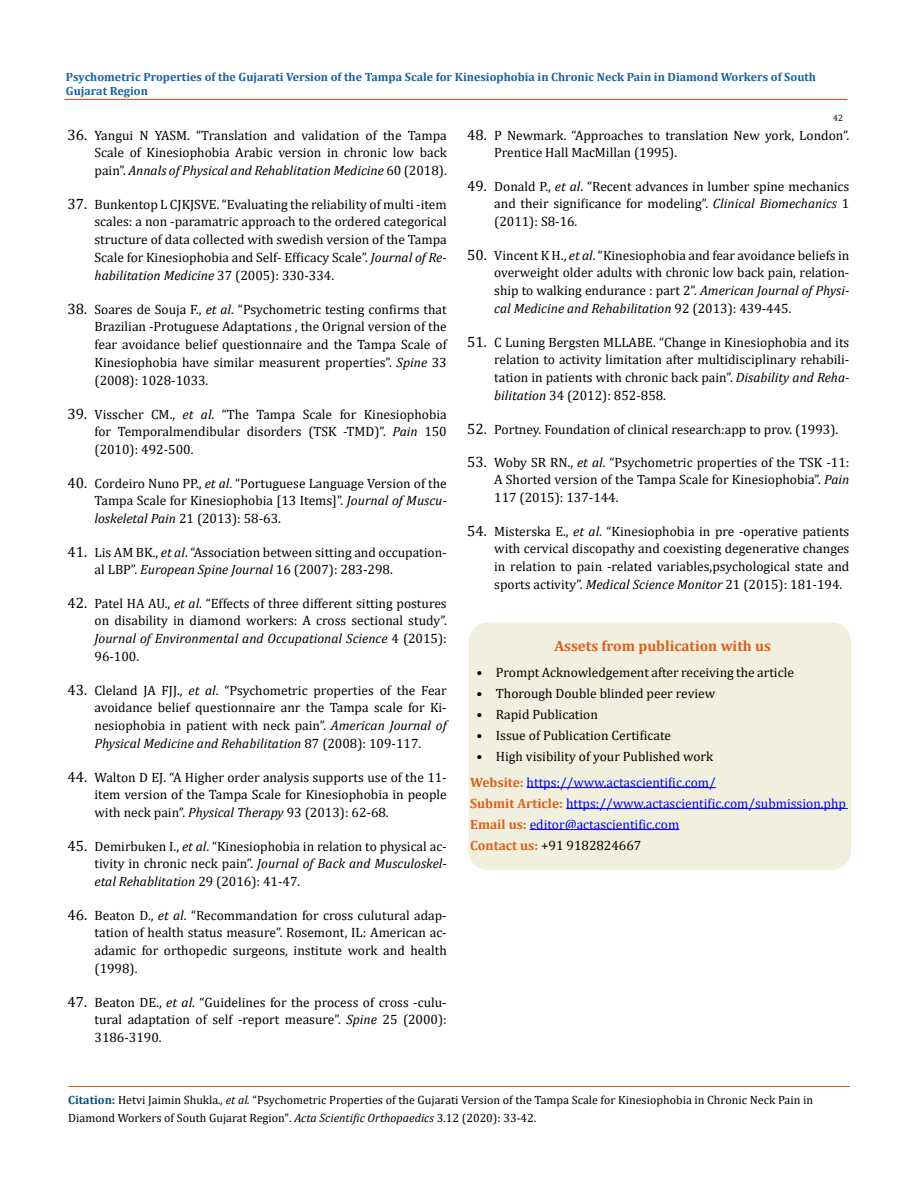
<style>
.page{position:relative;width:917px;height:1188px;background:#fff}
.page>*{position:absolute;margin:0;border:0;box-sizing:border-box;transform-origin:0 0}
.t1{font:700 15px "Cambria";color:#e05d1a}
.t2{font:13.5px/18px "Cambria";color:#000;text-align:justify}
.t3{font:13.5px/21px "Cambria";color:#00f}
.t4{font:12px/18px "Cambria";color:#000}
.t5{font:700 12px/13.5px "Cambria";color:#1560a6}
.t6{font:9px "Cambria";color:#000}
.s1{font-size:15px}
.s2{font-style:italic}
.s3{font-weight:700;color:#e05d1a}
.s4{color:#000}
.s5{font-weight:700;color:#035089}
</style>
<div class="page">
<div style="left:65px;top:99px;width:782px;height:1px;border:1px solid #e05d1a"></div>
<div style="left:469px;top:623px;width:381px;height:246px;background:#f1f0de;border-radius:18px"></div>
<div style="left:468px;top:622px;width:382px;height:248px;border:2px solid #f1f0de;border-radius:18px"></div>
<hr style="left:526px;top:787px;width:189px;height:1px;background:#00f">
<hr style="left:566px;top:808px;width:281px;height:1px;background:#00f">
<hr style="left:529px;top:829px;width:150px;height:1px;background:#00f">
<hr style="left:68px;top:1086px;width:782px;height:1px;background:#e05d1a">
<p class="t5" style="left:66px;top:70px;width:751px">Psychometric Properties of the Gujarati Version of the Tampa Scale for Kinesiophobia in Chronic Neck Pain in Diamond Workers of South<br>Gujarat Region</p>
<p class="t2" style="left:94px;top:126px;width:354px;text-indent:-27px"><span class="s1">36.</span> Yangui N YASM. “Translation and validation of the Tampa Scale of Kinesiophobia Arabic version in chronic low back pain”. <span class="s2">Annals of Physical and Rehablitation Medicine</span> 60 (2018).</p>
<p class="t2" style="left:94px;top:195px;width:354px;text-indent:-27px"><span class="s1">37.</span> Bunkentop L CJKJSVE. “Evaluating the reliability of multi -item scales: a non -paramatric approach to the ordered categorical structure of data collected with swedish version of the Tampa Scale for Kinesiophobia and Self- Efficacy Scale”. <span class="s2">Journal of Re&shy;habilitation Medicine</span> 37 (2005): 330-334.</p>
<p class="t2" style="left:94px;top:300px;width:354px;text-indent:-27px"><span class="s1">38.</span> Soares de Souja F., <span class="s2">et al</span>. “Psychometric testing confirms that Brazilian -Protuguese Adaptations , the Orignal version of the fear avoidance belief questionnaire and the Tampa Scale of Kinesiophobia have similar measurent properties”. <span class="s2">Spine</span> 33 (2008): 1028-1033.</p>
<p class="t2" style="left:94px;top:405px;width:354px;text-indent:-27px"><span class="s1">39.</span> Visscher CM., <span class="s2">et al</span>. “The Tampa Scale for Kinesiophobia for Temporalmendibular disorders (TSK -TMD)”. <span class="s2">Pain</span> 150 (2010): 492-500.</p>
<p class="t2" style="left:94px;top:474px;width:354px;text-indent:-27px"><span class="s1">40.</span> Cordeiro Nuno PP., <span class="s2">et al</span>. “Portuguese Language Version of the Tampa Scale for Kinesiophobia [13 Items]”. <span class="s2">Journal of Muscu&shy;loskeletal Pain</span> 21 (2013): 58-63.</p>
<p class="t2" style="left:94px;top:543px;width:354px;text-indent:-27px"><span class="s1">41.</span> Lis AM BK., <span class="s2">et al</span>. “Association between sitting and occupation&shy;al LBP”. <span class="s2">European Spine Journal</span> 16 (2007): 283-298.</p>
<p class="t2" style="left:94px;top:594px;width:354px;text-indent:-27px"><span class="s1">42.</span> Patel HA AU., <span class="s2">et al</span>. “Effects of three different sitting postures on disability in diamond workers: A cross sectional study”.<br><span class="s2">Journal of Environmental and Occupational Science</span> 4 (2015):<br>96-100.</p>
<p class="t2" style="left:94px;top:681px;width:354px;text-indent:-27px"><span class="s1">43.</span> Cleland JA FJJ., <span class="s2">et al</span>. “Psychometric properties of the Fear avoidance belief questionnaire anr the Tampa scale for Ki&shy;nesiophobia in patient with neck pain”. <span class="s2">American Journal of Physical Medicine and Rehabilitation</span> 87 (2008): 109-117.</p>
<p class="t2" style="left:94px;top:768px;width:354px;text-indent:-27px"><span class="s1">44.</span> Walton D EJ. “A Higher order analysis supports use of the 11- item version of the Tampa Scale for Kinesiophobia in people with neck pain”. <span class="s2">Physical Therapy</span> 93 (2013): 62-68.</p>
<p class="t2" style="left:94px;top:837px;width:354px;text-indent:-27px"><span class="s1">45.</span> Demirbuken I., <span class="s2">et al</span>. “Kinesiophobia in relation to physical ac&shy;tivity in chronic neck pain”. <span class="s2">Journal of Back and Musculoskel&shy;etal Rehablitation</span> 29 (2016): 41-47.</p>
<p class="t2" style="left:94px;top:906px;width:354px;text-indent:-27px"><span class="s1">46.</span> Beaton D., <span class="s2">et al</span>. “Recommandation for cross culutural adap&shy;tation of health status measure”. Rosemont, IL: American ac&shy;adamic for orthopedic surgeons, institute work and health (1998).</p>
<p class="t2" style="left:94px;top:993px;width:354px;text-indent:-27px"><span class="s1">47.</span> Beaton DE., <span class="s2">et al</span>. “Guidelines for the process of cross -culu&shy;tural adaptation of self -report measure”. <span class="s2">Spine</span> 25 (2000):<br>3186-3190.</p>
<p class="t6" style="left:833px;top:113px;width:11px">42</p>
<p class="t2" style="left:494px;top:126px;width:357px;text-indent:-27px"><span class="s1">48.</span> P Newmark. “Approaches to translation New york, London”.<br>Prentice Hall MacMillan (1995).</p>
<p class="t2" style="left:494px;top:177px;width:357px;text-indent:-27px"><span class="s1">49.</span> Donald P., <span class="s2">et al</span>. “Recent advances in lumber spine mechanics and their significance for modeling”. <span class="s2">Clinical Biomechanics</span> 1 (2011): S8-16.</p>
<p class="t2" style="left:494px;top:246px;width:357px;text-indent:-27px"><span class="s1">50.</span> Vincent K H., <span class="s2">et al</span>. “Kinesiophobia and fear avoidance beliefs in overweight older adults with chronic low back pain, relation&shy;ship to walking endurance : part 2”. <span class="s2">American Journal of Physi&shy;cal Medicine and Rehabilitation</span> 92 (2013): 439-445.</p>
<p class="t2" style="left:494px;top:333px;width:357px;text-indent:-27px"><span class="s1">51.</span> C Luning Bergsten MLLABE. “Change in Kinesiophobia and its relation to activity limitation after multidisciplinary rehabili&shy;tation in patients with chronic back pain”. <span class="s2">Disability and Reha&shy;bilitation</span> 34 (2012): 852-858.</p>
<p class="t2" style="left:467px;top:420px;width:372px"><span class="s1">52.</span> Portney. Foundation of clinical research:app to prov. (1993).</p>
<p class="t2" style="left:494px;top:453px;width:357px;text-indent:-27px"><span class="s1">53.</span> Woby SR RN., <span class="s2">et al</span>. “Psychometric properties of the TSK -11:<br>A Shorted version of the Tampa Scale for Kinesiophobia”. <span class="s2">Pain </span>117 (2015): 137-144.</p>
<p class="t2" style="left:494px;top:522px;width:357px;text-indent:-27px"><span class="s1">54.</span> Misterska E., <span class="s2">et al</span>. “Kinesiophobia in pre -operative patients with cervical discopathy and coexisting degenerative changes in relation to pain -related variables,psychological state and sports activity”. <span class="s2">Medical Science Monitor</span> 21 (2015): 181-194.</p>
<p class="t1" style="left:554px;top:636px;width:218px">Assets from publication with us</p>
<p class="t2" style="left:476px;top:663px;width:319px">• Prompt Acknowledgement after receiving the article</p>
<p class="t2" style="left:476px;top:684px;width:240px">• Thorough Double blinded peer review</p>
<p class="t2" style="left:476px;top:705px;width:123px">• Rapid Publication</p>
<p class="t2" style="left:476px;top:726px;width:196px">• Issue of Publication Certificate</p>
<p class="t2" style="left:476px;top:747px;width:238px">• High visibility of your Published work</p>
<p class="t3" style="left:470px;top:772px;width:377px"><span class="s3">Website:</span> https://www.actascientific.com/<br><span class="s3">Submit Article:</span> https://www.actascientific.com/submission.php <span class="s3">Email us:</span> editor@actascientific.com<br><span class="s3">Contact us:</span> <span class="s4">+91 9182824667</span></p>
<p class="t4" style="left:68px;top:1091px;width:746px"><span class="s5">Citation:</span> Hetvi Jaimin Shukla<span class="s2">., et al.</span> “Psychometric Properties of the Gujarati Version of the Tampa Scale for Kinesiophobia in Chronic Neck Pain in<br>Diamond Workers of South Gujarat Region". <span class="s2">Acta Scientific Orthopaedics</span> 3.12 (2020): 33-42.</p>
</div>
